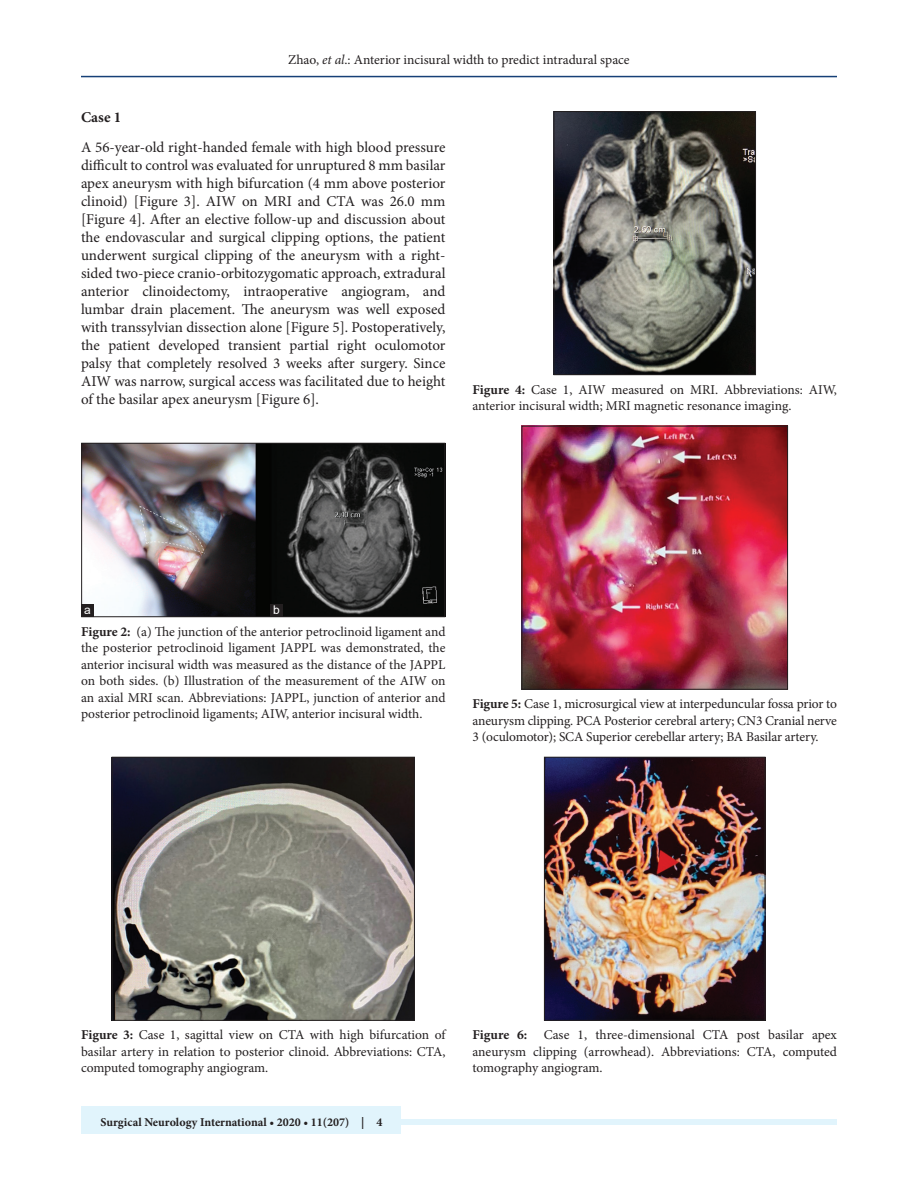
<style>
.page{position:relative;width:918px;height:1188px;background:#fff}
.page>*{position:absolute;margin:0;border:0;box-sizing:border-box;transform-origin:0 0}
.TX{font:15px/18px "Minion Pro";color:#231f20;text-align:justify}
.t1{font:700 15px "Minion Pro";color:#231f20}
.FGC{font:13.5px/16.5px "Minion Pro";letter-spacing:-.005em;color:#231f20;text-align:justify}
.t2{font:700 12px "Minion Pro";color:#231f20}
.LABEL{font:12px "Arial";color:#fff}
.s1{font-style:italic}
.s2{font-weight:700}
</style>
<div class="page">
<hr style="left:81px;top:76px;width:756px;height:1px;background:#164077">
<div style="left:81px;top:1119px;width:756px;height:6px;background:#e1f4fc"></div>
<div style="left:81px;top:1106px;width:319px;height:28px;background:#e1f4fc"></div>
<img style="left:83px;top:445px;width:360px;height:170px">
<div style="left:81px;top:443px;width:364px;height:174px;border:1px solid #231f20"></div>
<div style="left:81px;top:604px;width:13px;height:13px;background:#231f20"></div>
<div style="left:270px;top:604px;width:13px;height:13px;background:#231f20"></div>
<img style="left:556px;top:113px;width:198px;height:260px">
<div style="left:554px;top:111px;width:202px;height:264px;border:1px solid #231f20"></div>
<img style="left:114px;top:759px;width:299px;height:260px">
<div style="left:112px;top:757px;width:303px;height:264px;border:1px solid #231f20"></div>
<img style="left:546px;top:759px;width:217px;height:260px">
<div style="left:544px;top:757px;width:221px;height:264px;border:1px solid #231f20"></div>
<img style="left:524px;top:428px;width:262px;height:259px">
<div style="left:522px;top:426px;width:266px;height:263px;border:1px solid #231f20"></div>
<p class="FGC" style="left:288px;top:51px;width:343px">Zhao, <span class="s1">et al</span>.: Anterior incisural width to predict intradural space</p>
<h2 class="t1" style="left:81px;top:107px;width:42px">Case 1</h2>
<p class="TX" style="left:81px;top:139px;width:366px">A 56-year-old right-handed female with high blood pressure difficult to control was evaluated for unruptured 8 mm basilar apex aneurysm with high bifurcation (4 mm above posterior clinoid) [Figure 3]. AIW on MRI and CTA was 26.0 mm [Figure 4]. After an elective follow-up and discussion about the endovascular and surgical clipping options, the patient underwent surgical clipping of the aneurysm with a right&shy;sided two-piece cranio-orbitozygomatic approach, extradural anterior clinoidectomy, intraoperative angiogram, and lumbar drain placement. The aneurysm was well exposed with transsylvian dissection alone [Figure 5]. Postoperatively, the patient developed transient partial right oculomotor palsy that completely resolved 3 weeks after surgery. Since AIW was narrow, surgical access was facilitated due to height of the basilar apex aneurysm [Figure 6].</p>
<p class="FGC" style="left:472px;top:381px;width:366px"><span class="s2">Figure 4:</span> Case 1, AIW measured on MRI. Abbreviations: AIW, anterior incisural width; MRI magnetic resonance imaging.</p>
<p class="LABEL" style="left:84px;top:601px;width:8px">a</p>
<p class="LABEL" style="left:273px;top:601px;width:8px">b</p>
<p class="FGC" style="left:81px;top:623px;width:366px"><span class="s2">Figure 2:</span> (a) The junction of the anterior petroclinoid ligament and the posterior petroclinoid ligament JAPPL was demonstrated, the anterior incisural width was measured as the distance of the JAPPL on both sides. (b) Illustration of the measurement of the AIW on an axial MRI scan. Abbreviations: JAPPL, junction of anterior and posterior petroclinoid ligaments; AIW, anterior incisural width.</p>
<p class="FGC" style="left:472px;top:696px;width:366px"><span class="s2">Figure 5:</span> Case 1, microsurgical view at interpeduncular fossa prior to aneurysm clipping. PCA Posterior cerebral artery; CN3 Cranial nerve 3 (oculomotor); SCA Superior cerebellar artery; BA Basilar artery.</p>
<p class="FGC" style="left:81px;top:1027px;width:366px"><span class="s2">Figure 3:</span> Case 1, sagittal view on CTA with high bifurcation of basilar artery in relation to posterior clinoid. Abbreviations: CTA, computed tomography angiogram.</p>
<p class="FGC" style="left:472px;top:1027px;width:366px"><span class="s2">Figure 6:</span> Case 1, three-dimensional CTA post basilar apex aneurysm clipping (arrowhead). Abbreviations: CTA, computed tomography angiogram.</p>
<p class="t2" style="left:100px;top:1113px;width:284px">Surgical Neurology International • 2020 • 11(207) | 4</p>
</div>
